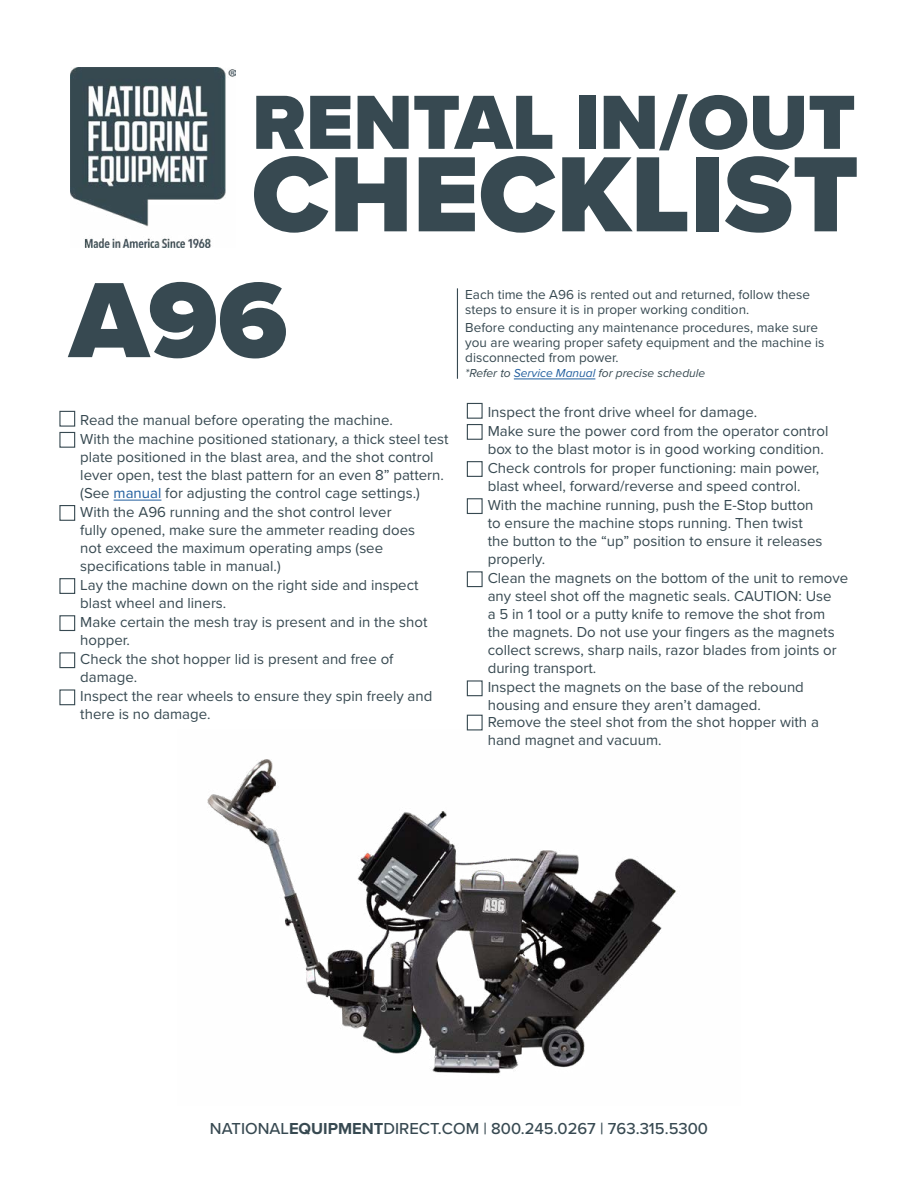
<style>
.page{position:relative;width:918px;height:1188px;background:#fff}
.page>*{position:absolute;margin:0;border:0;box-sizing:border-box;transform-origin:0 0}
.t1{font:900 111px "Proxima Nova";color:#374951}
.t2{font:900 79.5px "Proxima Nova";color:#374951}
.t3{font:500 16.5px "Proxima Nova";color:#374951}
.t4{font:15px/18.3px "Proxima Nova";color:#374951}
.t5{font:13.5px/15px "Proxima Nova";color:#374951}
.t6{font:italic 12px "Proxima Nova";color:#374951}
.s1{color:#215e9e}
.s2{font-weight:700}
</style>
<div class="page">
<img style="left:70px;top:68px;width:166px;height:180px">
<img style="left:207px;top:730px;width:469px;height:344px">
<hr style="left:514px;top:379px;width:81px;height:1px;background:#215e9e">
<div style="left:59px;top:411px;width:16px;height:16px;border:1px solid #374951"></div>
<div style="left:59px;top:578px;width:16px;height:16px;border:1px solid #374951"></div>
<div style="left:59px;top:689px;width:16px;height:16px;border:1px solid #374951"></div>
<div style="left:59px;top:432px;width:16px;height:16px;border:1px solid #374951"></div>
<div style="left:59px;top:615px;width:16px;height:16px;border:1px solid #374951"></div>
<div style="left:467px;top:424px;width:16px;height:16px;border:1px solid #374951"></div>
<div style="left:467px;top:461px;width:16px;height:16px;border:1px solid #374951"></div>
<div style="left:467px;top:498px;width:16px;height:16px;border:1px solid #374951"></div>
<div style="left:467px;top:571px;width:16px;height:16px;border:1px solid #374951"></div>
<div style="left:467px;top:680px;width:16px;height:16px;border:1px solid #374951"></div>
<div style="left:59px;top:505px;width:16px;height:16px;border:1px solid #374951"></div>
<div style="left:59px;top:652px;width:16px;height:16px;border:1px solid #374951"></div>
<div style="left:467px;top:403px;width:16px;height:16px;border:1px solid #374951"></div>
<hr style="left:114px;top:500px;width:47px;height:1px;background:#215e9e">
<hr style="left:457px;top:288px;width:1px;height:91px;background:#374951">
<div style="left:467px;top:715px;width:16px;height:15px;border:1px solid #374951"></div>
<h2 class="t2" style="left:252px;top:63px;width:605px">RENTAL IN/OUT</h2>
<h1 class="t1" style="left:252px;top:112px;width:608px">CHECKLIST</h1>
<h1 class="t1" style="left:70px;top:237px;width:219px">A96</h1>
<p class="t4" style="left:80px;top:410px;width:314px">Read the manual before operating the machine.</p>
<p class="t4" style="left:80px;top:429px;width:370px">With the machine positioned stationary, a thick steel test plate positioned in the blast area, and the shot control lever open, test the blast pattern for an even 8” pattern. (See <span class="s1">manual</span> for adjusting the control cage settings.)</p>
<p class="t4" style="left:80px;top:502px;width:336px">With the A96 running and the shot control lever fully opened, make sure the ammeter reading does not exceed the maximum operating amps (see specifications table in manual.)</p>
<p class="t4" style="left:80px;top:575px;width:340px">Lay the machine down on the right side and inspect blast wheel and liners.</p>
<p class="t4" style="left:80px;top:612px;width:349px">Make certain the mesh tray is present and in the shot hopper.</p>
<p class="t4" style="left:80px;top:650px;width:315px">Check the shot hopper lid is present and free of damage.</p>
<p class="t4" style="left:80px;top:687px;width:354px">Inspect the rear wheels to ensure they spin freely and there is no damage.</p>
<p class="t5" style="left:465px;top:286px;width:346px">Each time the A96 is rented out and returned, follow these steps to ensure it is in proper working condition.</p>
<p class="t5" style="left:465px;top:319px;width:361px">Before conducting any maintenance procedures, make sure you are wearing proper safety equipment and the machine is disconnected from power.</p>
<p class="t6" style="left:465px;top:364px;width:242px">*Refer to <span class="s1">Service Manual</span> for precise schedule</p>
<p class="t4" style="left:488px;top:402px;width:271px">Inspect the front drive wheel for damage.</p>
<p class="t4" style="left:488px;top:421px;width:362px">Make sure the power cord from the operator control box to the blast motor is in good working condition.<br>Check controls for proper functioning: main power, blast wheel, forward/reverse and speed control.<br>With the machine running, push the E-Stop button<br>to ensure the machine stops running. Then twist<br>the button to the “up” position to ensure it releases properly.<br>Clean the magnets on the bottom of the unit to remove any steel shot off the magnetic seals. CAUTION: Use<br>a 5 in 1 tool or a putty knife to remove the shot from the magnets. Do not use your fingers as the magnets collect screws, sharp nails, razor blades from joints or during transport.<br>Inspect the magnets on the base of the rebound housing and ensure they aren’t damaged.</p>
<p class="t4" style="left:488px;top:712px;width:333px">Remove the steel shot from the shot hopper with a hand magnet and vacuum.</p>
<p class="t3" style="left:210px;top:1116px;width:500px">NATIONAL<span class="s2">EQUIPMENT</span>DIRECT.COM | 800.245.0267 | 763.315.5300</p>
</div>
